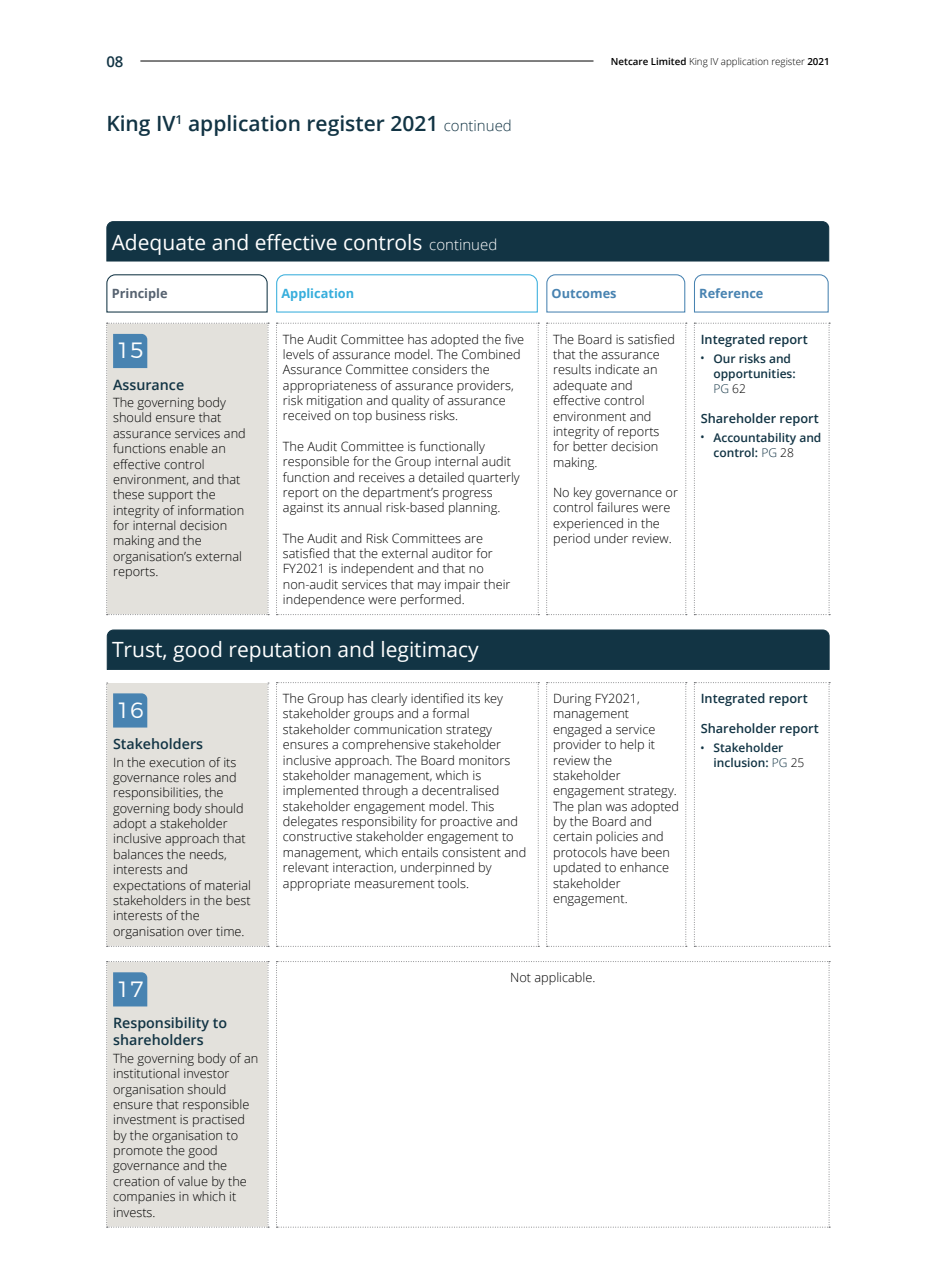
<style>
.page{position:relative;width:936px;height:1263px;background:#fff}
.page>*{position:absolute;margin:0;border:0;box-sizing:border-box;transform-origin:0 0}
.t1{font:300 22.05px "Montserrat";color:#fff}
.t2{font:21px "Open Sans";color:#fff}
.t3{font:600 21px "Open Sans";color:#123444}
.t4{font:600 15px "Open Sans";color:#123444}
.t5{font:600 14.25px/17.2px "Open Sans";color:#123444}
.t6{font:300 12.75px/15.5px "Open Sans";color:#000}
.t7{font:600 12.75px "Open Sans";color:#123444}
.t8{font:700 12.75px "Open Sans";color:#4883b1}
.t9{font:700 12.75px "Open Sans";color:#37aedc}
.t10{font:700 12.75px "Open Sans";color:#566270}
.t11{font:600 12px/15px "Open Sans";color:#123444}
.t12{font:300 9.75px "Open Sans";color:#000}
.s1{font-weight:600}
.s2{font-weight:300;font-size:15px}
.s3{font-weight:700;font-size:9px}
.s4{font-weight:300}
.s5{font-weight:300;color:#000}
</style>
<div class="page">
<hr style="left:140px;top:61px;width:453px;height:1px;background:#000">
<div style="left:106px;top:221px;width:723px;height:41px;background:#123444"></div>
<svg style="left:106px;top:274px;width:162px;height:39px"></svg>
<svg style="left:276px;top:274px;width:262px;height:39px"></svg>
<svg style="left:546px;top:274px;width:139px;height:39px"></svg>
<svg style="left:694px;top:274px;width:135px;height:39px"></svg>
<svg style="left:276px;top:323px;width:263px;height:292px"></svg>
<svg style="left:546px;top:323px;width:140px;height:292px"></svg>
<svg style="left:694px;top:323px;width:136px;height:292px"></svg>
<div style="left:106px;top:323px;width:163px;height:292px;background:#e3e1dc"></div>
<svg style="left:276px;top:682px;width:263px;height:265px"></svg>
<svg style="left:546px;top:682px;width:140px;height:265px"></svg>
<svg style="left:694px;top:682px;width:136px;height:265px"></svg>
<div style="left:106px;top:629px;width:724px;height:41px;background:#123444"></div>
<div style="left:106px;top:683px;width:163px;height:264px;background:#e3e1dc"></div>
<svg style="left:276px;top:961px;width:554px;height:267px"></svg>
<div style="left:106px;top:961px;width:163px;height:267px;background:#e3e1dc"></div>
<p class="t4" style="left:106px;top:51px;width:19px">08</p>
<p class="t12" style="left:611px;top:55px;width:220px"><span class="s1">Netcare Limited</span> King IV application register <span class="s1">2021</span></p>
<h2 class="t3" style="left:106px;top:109px;width:407px">King IV<sup>1</sup> application register 2021 <span class="s2">continued</span></h2>
<h2 class="t2" style="left:112px;top:228px;width:387px">Adequate and effective controls <span class="s2">continued</span></h2>
<p class="t10" style="left:112px;top:285px;width:57px">Principle</p>
<p class="t9" style="left:281px;top:285px;width:74px">Application</p>
<p class="t8" style="left:551px;top:285px;width:66px">Outcomes</p>
<p class="t8" style="left:699px;top:285px;width:66px">Reference</p>
<h1 class="t1" style="left:117px;top:333px;width:29px">15</h1>
<p class="t5" style="left:113px;top:375px;width:73px">Assurance</p>
<p class="t6" style="left:113px;top:394px;width:134px">The governing body should ensure that assurance services and functions enable an effective control environment, and that these support the integrity of information for internal decision making and the organisation’s external reports.</p>
<p class="t6" style="left:283px;top:331px;width:243px">The Audit Committee has adopted the five levels of assurance model. The Combined Assurance Committee considers the appropriateness of assurance providers, risk mitigation and quality of assurance received on top business risks.</p>
<p class="t6" style="left:283px;top:438px;width:238px">The Audit Committee is functionally responsible for the Group internal audit function and receives a detailed quarterly report on the department’s progress against its annual risk-based planning.</p>
<p class="t6" style="left:283px;top:530px;width:229px">The Audit and Risk Committees are satisfied that the external auditor for FY2021 is independent and that no non-audit services that may impair their independence were performed.</p>
<h2 class="t2" style="left:112px;top:635px;width:368px">Trust, good reputation and legitimacy</h2>
<p class="t6" style="left:553px;top:331px;width:123px">The Board is satisfied that the assurance results indicate an adequate and effective control environment and integrity of reports for better decision making.</p>
<p class="t6" style="left:553px;top:484px;width:126px">No key governance or control failures were experienced in the period under review.</p>
<p class="t7" style="left:700px;top:330px;width:109px">Integrated report</p>
<p class="t11" style="left:713px;top:351px;width:84px;text-indent:-13px"><span class="s3">•</span> Our risks and opportunities:<br><span class="s4">PG</span> <span class="s5">62</span></p>
<p class="t7" style="left:700px;top:409px;width:119px">Shareholder report</p>
<p class="t11" style="left:713px;top:430px;width:109px;text-indent:-13px"><span class="s3">•</span> Accountability and control: <span class="s4">PG</span> <span class="s5">28</span></p>
<h1 class="t1" style="left:117px;top:692px;width:29px">16</h1>
<p class="t5" style="left:113px;top:735px;width:91px">Stakeholders</p>
<p class="t6" style="left:113px;top:754px;width:139px">In the execution of its governance roles and responsibilities, the governing body should adopt a stakeholder inclusive approach that balances the needs, interests and expectations of material stakeholders in the best interests of the organisation over time.</p>
<h1 class="t1" style="left:117px;top:971px;width:29px">17</h1>
<p class="t5" style="left:113px;top:1014px;width:115px">Responsibility to shareholders</p>
<p class="t6" style="left:113px;top:1050px;width:147px">The governing body of an institutional investor organisation should ensure that responsible investment is practised by the organisation to promote the good governance and the creation of value by the companies in which it invests.</p>
<p class="t6" style="left:283px;top:690px;width:245px">The Group has clearly identified its key stakeholder groups and a formal stakeholder communication strategy ensures a comprehensive stakeholder inclusive approach. The Board monitors stakeholder management, which is implemented through a decentralised stakeholder engagement model. This delegates responsibility for proactive and constructive stakeholder engagement to management, which entails consistent and relevant interaction, underpinned by appropriate measurement tools.</p>
<p class="t6" style="left:553px;top:690px;width:128px">During FY2021, management engaged a service provider to help it review the stakeholder engagement strategy.<br>The plan was adopted by the Board and certain policies and protocols have been updated to enhance stakeholder engagement.</p>
<p class="t7" style="left:700px;top:690px;width:109px">Integrated report</p>
<p class="t7" style="left:700px;top:720px;width:119px">Shareholder report</p>
<p class="t11" style="left:713px;top:740px;width:92px;text-indent:-13px"><span class="s3">•</span> Stakeholder inclusion: <span class="s4">PG</span> <span class="s5">25</span></p>
<p class="t6" style="left:510px;top:969px;width:87px">Not applicable.</p>
</div>
